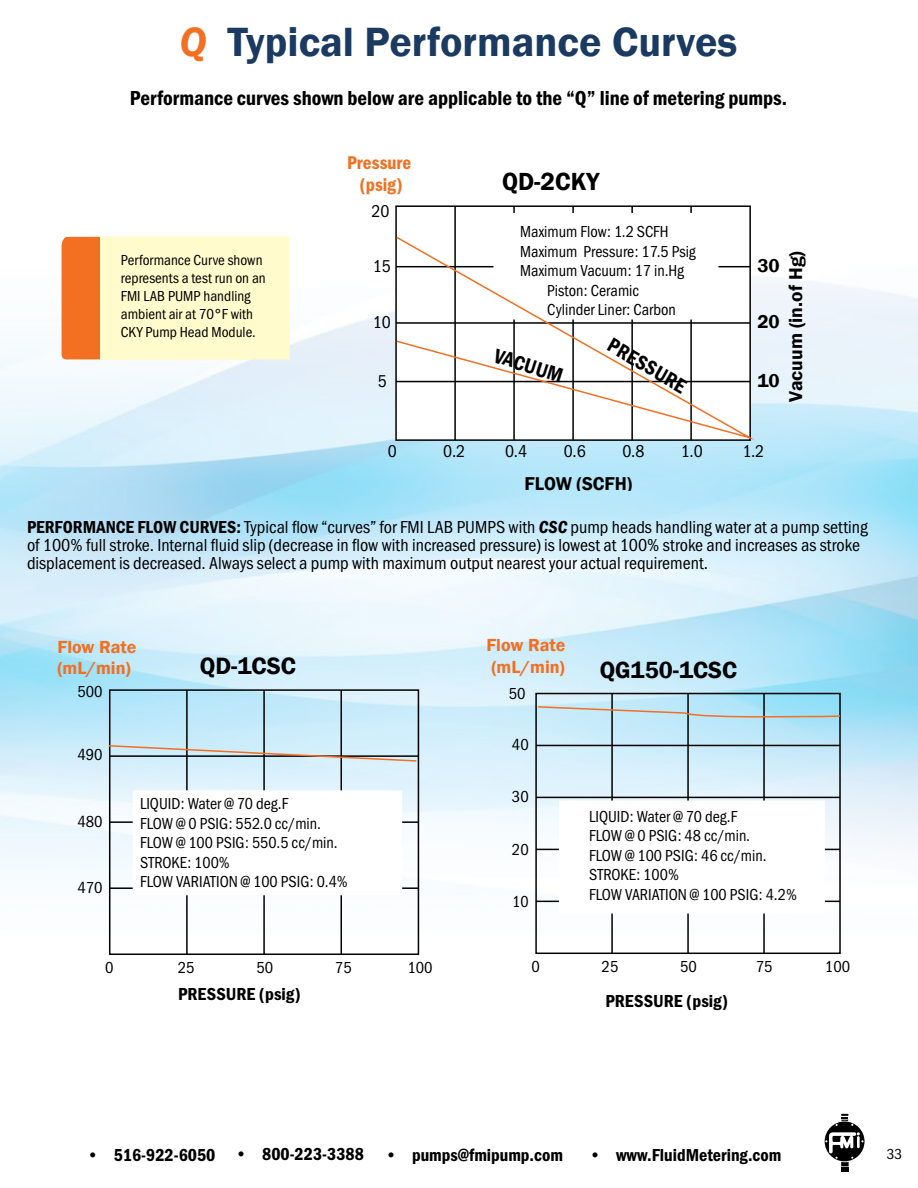
<style>
.page{position:relative;width:918px;height:1188px;background:#fff}
.page>*{position:absolute;margin:0;border:0;box-sizing:border-box;transform-origin:0 0}
.t1{font:600 42px "Franklin Gothic";color:#1b3a62}
.t2{font:600 25.5px "Franklin Gothic";color:#000}
.t3{font:600 24.3px "Franklin Gothic";color:#000}
.t4{font:600 24px "Franklin Gothic";color:#000}
.t5{font:21.15px "Franklin Gothic URW Con Dem";color:#000}
.t6{font:21px "Franklin Gothic URW Con Dem";color:#000}
.t7{font:600 19.05px "Franklin Gothic";color:#000}
.t8{font:19.05px/23px "Franklin Gothic URW Con Dem";color:#f36f21;text-align:center}
.t9{font:18px/18px "Franklin Gothic URW Con Boo";color:#000}
.t10{font:18px "Franklin Gothic URW Con Dem";color:#000}
.t11{font:600 18px/21.6px "Franklin Gothic";color:#f36f21}
.t12{font:17.7px "Franklin Gothic URW Con Boo";color:#000}
.t13{font:16.5px/19.5px "Franklin Gothic URW Con Boo";color:#000}
.t14{font:15px/18px "Franklin Gothic URW Con Boo";color:#000}
.s1{font-style:italic;color:#f36f21}
.s2{font-family:"Franklin Gothic URW Con Dem"}
.s3{font-family:"Franklin Gothic URW Con Dem Ita"}
</style>
<div class="page">
<img style="left:0;top:236px;width:918px;height:704px">
<svg style="left:825px;top:1114px;width:40px;height:58px"></svg>
<hr style="left:690px;top:206px;width:2px;height:234px;background:#000">
<hr style="left:631px;top:206px;width:2px;height:234px;background:#000">
<hr style="left:572px;top:206px;width:2px;height:234px;background:#000">
<hr style="left:513px;top:206px;width:2px;height:234px;background:#000">
<hr style="left:454px;top:206px;width:2px;height:234px;background:#000">
<div style="left:494px;top:214px;width:224px;height:105px;background:#fff"></div>
<svg style="left:395px;top:235px;width:366px;height:207px"></svg>
<div style="left:109px;top:689px;width:310px;height:266px;border:2px solid #000"></div>
<hr style="left:110px;top:887px;width:308px;height:2px;background:#000">
<hr style="left:110px;top:821px;width:308px;height:2px;background:#000">
<hr style="left:341px;top:690px;width:1px;height:264px;background:#000">
<hr style="left:263px;top:690px;width:2px;height:264px;background:#000">
<hr style="left:186px;top:690px;width:2px;height:264px;background:#000">
<svg style="left:107px;top:744px;width:311px;height:19px;background:#c1cfd4"></svg>
<div style="left:133px;top:791px;width:268px;height:104px;background:#fff"></div>
<div style="left:535px;top:693px;width:306px;height:261px;border:2px solid #000"></div>
<hr style="left:536px;top:901px;width:304px;height:1px;background:#000">
<hr style="left:536px;top:849px;width:304px;height:1px;background:#000">
<hr style="left:536px;top:797px;width:304px;height:1px;background:#000">
<hr style="left:536px;top:745px;width:304px;height:1px;background:#000">
<hr style="left:763px;top:694px;width:2px;height:259px;background:#000">
<hr style="left:687px;top:694px;width:2px;height:259px;background:#000">
<hr style="left:611px;top:694px;width:2px;height:259px;background:#000">
<svg style="left:537px;top:705px;width:305px;height:14px;background:#b8d5dd"></svg>
<div style="left:560px;top:801px;width:264px;height:112px;background:#fff"></div>
<svg style="left:62px;top:237px;width:228px;height:123px;background:#fce3af"></svg>
<h1 class="t1" style="left:179px;top:17px;width:559px"><span class="s1">Q</span> Typical Performance Curves</h1>
<p class="t6" style="left:130px;top:84px;width:659px">Performance curves shown below are applicable to the “Q” line of metering pumps.</p>
<p class="t14" style="left:121px;top:251px;width:146px">Performance Curve shown represents a test run on an<br>FMI LAB PUMP handling ambient air at 70°F with<br>CKY Pump Head Module.</p>
<p class="t8" style="left:347px;top:150px;width:66px">Pressure (psig)</p>
<p class="t12" style="left:372px;top:201px;width:20px">20</p>
<p class="t12" style="left:373px;top:255px;width:20px">15</p>
<p class="t12" style="left:373px;top:312px;width:20px">10</p>
<p class="t12" style="left:378px;top:370px;width:11px">5</p>
<h2 class="t2" style="left:502px;top:166px;width:99px">QD-2CKY</h2>
<p class="t13" style="left:520px;top:222px;width:150px">Maximum Flow: 1.2 SCFH</p>
<p class="t13" style="left:520px;top:241px;width:177px">Maximum Pressure: 17.5 Psig</p>
<p class="t13" style="left:520px;top:261px;width:166px">Maximum Vacuum: 17 in.Hg</p>
<p class="t13" style="left:547px;top:280px;width:93px">Piston: Ceramic</p>
<p class="t13" style="left:547px;top:300px;width:130px">Cylinder Liner: Carbon</p>
<p class="t5" style="left:499px;top:341px;width:73px;rotate:18deg">VACUUM</p>
<p class="t5" style="left:617px;top:331px;width:89px;rotate:31deg">PRESSURE</p>
<p class="t7" style="left:757px;top:254px;width:24px">30</p>
<p class="t7" style="left:757px;top:310px;width:24px">20</p>
<p class="t7" style="left:757px;top:368px;width:24px">10</p>
<p class="t7" style="left:784px;top:402px;width:152px;rotate:-90deg">Vacuum (in.of Hg)</p>
<p class="t12" style="left:388px;top:440px;width:11px">0</p>
<p class="t12" style="left:443px;top:440px;width:24px">0.2</p>
<p class="t12" style="left:505px;top:440px;width:24px">0.4</p>
<p class="t12" style="left:564px;top:440px;width:24px">0.6</p>
<p class="t12" style="left:622px;top:440px;width:24px">0.8</p>
<p class="t12" style="left:681px;top:440px;width:23px">1.0</p>
<p class="t12" style="left:743px;top:440px;width:23px">1.2</p>
<p class="t7" style="left:525px;top:472px;width:109px">FLOW (SCFH)</p>
<p class="t9" style="left:27px;top:518px;width:842px"><span class="s2">PERFORMANCE FLOW CURVES:</span> Typical flow “curves” for FMI LAB PUMPS with <span class="s3">CSC</span> pump heads handling water at a pump setting of 100% full stroke. Internal fluid slip (decrease in flow with increased pressure) is lowest at 100% stroke and increases as stroke displacement is decreased. Always select a pump with maximum output nearest your actual requirement.</p>
<p class="t11" style="left:57px;top:636px;width:81px">Flow Rate (mL/min)</p>
<p class="t13" style="left:77px;top:682px;width:27px">500</p>
<p class="t13" style="left:77px;top:744px;width:27px">490</p>
<h3 class="t3" style="left:200px;top:651px;width:98px">QD-1CSC</h3>
<p class="t13" style="left:77px;top:812px;width:27px">480</p>
<p class="t13" style="left:77px;top:878px;width:27px">470</p>
<p class="t13" style="left:140px;top:794px;width:209px">LIQUID: Water @ 70 deg.F<br>FLOW @ 0 PSIG: 552.0 cc/min.<br>FLOW @ 100 PSIG: 550.5 cc/min.<br>STROKE: 100%<br>FLOW VARIATION @ 100 PSIG: 0.4%</p>
<p class="t13" style="left:105px;top:958px;width:10px">0</p>
<p class="t13" style="left:178px;top:958px;width:18px">25</p>
<p class="t13" style="left:256px;top:958px;width:18px">50</p>
<p class="t13" style="left:335px;top:958px;width:18px">75</p>
<p class="t13" style="left:407px;top:958px;width:27px">100</p>
<p class="t10" style="left:178px;top:982px;width:124px">PRESSURE (psig)</p>
<p class="t11" style="left:486px;top:635px;width:81px">Flow Rate (mL/min)</p>
<p class="t13" style="left:509px;top:684px;width:18px">50</p>
<p class="t13" style="left:512px;top:735px;width:18px">40</p>
<p class="t13" style="left:512px;top:787px;width:18px">30</p>
<p class="t13" style="left:512px;top:839px;width:18px">20</p>
<p class="t13" style="left:512px;top:891px;width:18px">10</p>
<h3 class="t4" style="left:600px;top:655px;width:139px">QG150-1CSC</h3>
<p class="t13" style="left:589px;top:806px;width:209px">LIQUID: Water @ 70 deg.F<br>FLOW @ 0 PSIG: 48 cc/min.<br>FLOW @ 100 PSIG: 46 cc/min.<br>STROKE: 100%<br>FLOW VARIATION @ 100 PSIG: 4.2%</p>
<p class="t13" style="left:531px;top:956px;width:10px">0</p>
<p class="t13" style="left:602px;top:956px;width:18px">25</p>
<p class="t13" style="left:680px;top:956px;width:18px">50</p>
<p class="t13" style="left:756px;top:956px;width:18px">75</p>
<p class="t13" style="left:825px;top:956px;width:27px">100</p>
<p class="t10" style="left:605px;top:989px;width:124px">PRESSURE (psig)</p>
<p class="t10" style="left:87px;top:1143px;width:478px">• 516-922-6050 • 800-223-3388 • pumps@fmipump.com</p>
<p class="t10" style="left:589px;top:1143px;width:194px">• www.FluidMetering.com</p>
<p class="t14" style="left:887px;top:1145px;width:17px">33</p>
</div>
